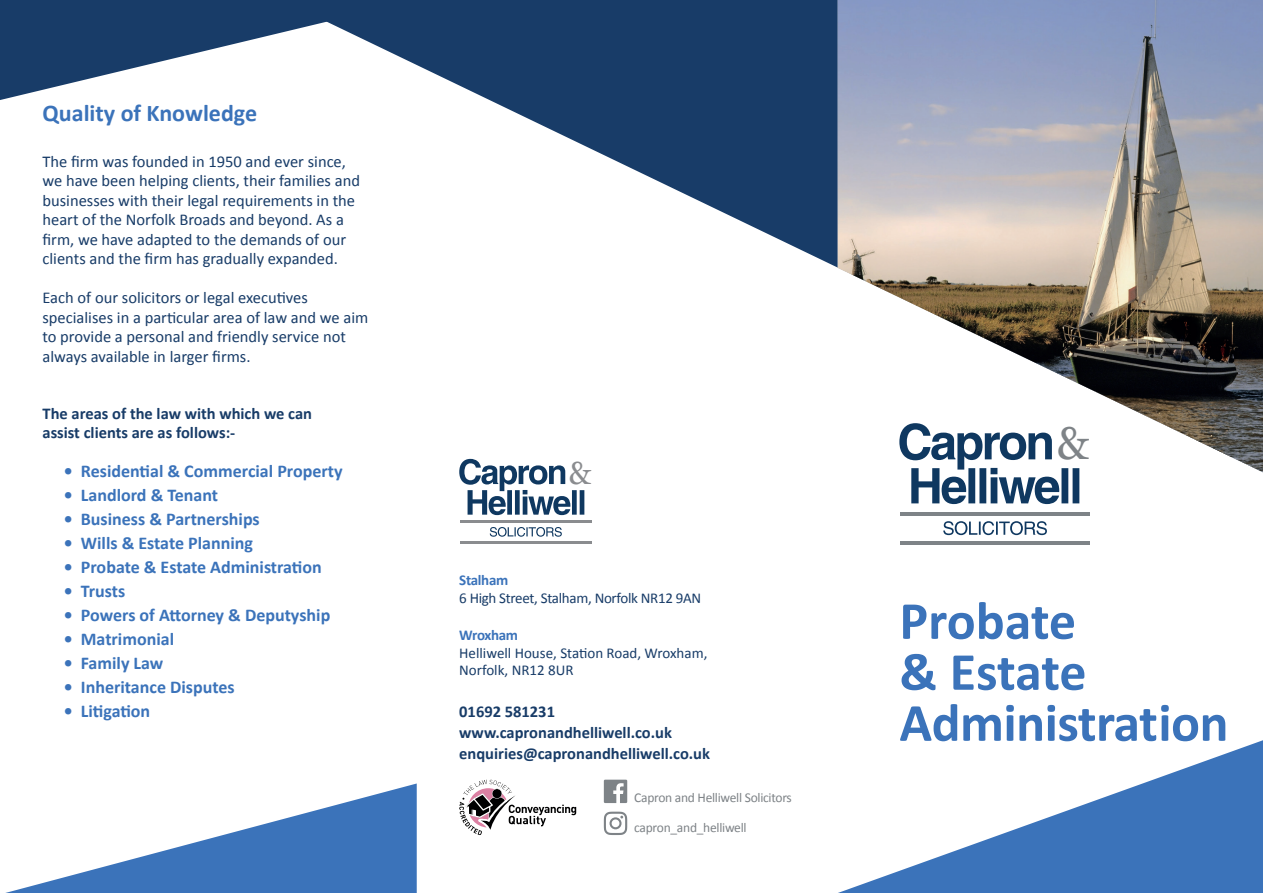
<style>
.page{position:relative;width:1263px;height:893px;background:#fff}
.page>*{position:absolute;margin:0;border:0;box-sizing:border-box;transform-origin:0 0}
.t1{font:700 54px/51px "Calibri";letter-spacing:-.01em;color:#3b73ba}
.t2{font:46.05px "Georgia";color:#7e8387}
.t3{font:31.95px "Georgia";color:#8a8c8f}
.t4{font:700 24px "Calibri";color:#3b73ba}
.t5{font:700 18px "Calibri";color:#3b73ba}
.t6{font:16.5px/19.5px "Calibri";color:#183c68}
.t7{font:700 16.5px/21px "Calibri";color:#183c68}
.t8{font:15px/17.4px "Calibri";letter-spacing:-.01em;color:#183c68}
.t9{font:700 15px "Calibri";letter-spacing:-.02em;color:#3b73ba}
.t10{font:13.5px/29.5px "Calibri";letter-spacing:-.02em;color:#7e8387}
</style>
<div class="page">
<svg style="left:417px;top:0;width:421px;height:459px"></svg>
<svg style="left:911px;top:472px;width:168px;height:32px"></svg>
<svg style="left:943px;top:521px;width:104px;height:14px"></svg>
<hr style="left:900px;top:512px;width:189px;height:3px;background:#7e8387">
<hr style="left:900px;top:541px;width:189px;height:3px;background:#7e8387">
<svg style="left:459px;top:780px;width:117px;height:55px"></svg>
<svg style="left:459px;top:459px;width:125px;height:56px"></svg>
<svg style="left:490px;top:527px;width:72px;height:10px"></svg>
<hr style="left:460px;top:521px;width:131px;height:2px;background:#8a8c8f">
<hr style="left:460px;top:541px;width:131px;height:2px;background:#8a8c8f">
<svg style="left:838px;top:740px;width:425px;height:153px"></svg>
<svg style="left:0;top:0;width:417px;height:100px"></svg>
<svg style="left:5px;top:783px;width:412px;height:110px"></svg>
<img style="left:838px;top:0;width:425px;height:457px">
<img style="left:1195px;top:440px;width:68px;height:32px">
<svg style="left:604px;top:780px;width:23px;height:23px"></svg>
<svg style="left:604px;top:812px;width:23px;height:23px"></svg>
<h3 class="t4" style="left:43px;top:98px;width:216px">Quality of Knowledge</h3>
<p class="t6" style="left:43px;top:151px;width:319px">The firm was founded in 1950 and ever since, we have been helping clients, their families and businesses with their legal requirements in the heart of the Norfolk Broads and beyond. As a firm, we have adapted to the demands of our clients and the firm has gradually expanded.</p>
<p class="t6" style="left:43px;top:287px;width:327px">Each of our solicitors or legal executives specialises in a particular area of law and we aim to provide a personal and friendly service not always available in larger firms.</p>
<p class="t7" style="left:43px;top:403px;width:271px;line-height:19.5px">The areas of the law with which we can assist clients are as follows:-</p>
<p class="t5" style="left:64px;top:460px;width:280px">• Residential &amp; Commercial Property</p>
<p class="t5" style="left:64px;top:484px;width:156px">• Landlord &amp; Tenant</p>
<p class="t5" style="left:64px;top:508px;width:198px">• Business &amp; Partnerships</p>
<p class="t5" style="left:64px;top:532px;width:191px">• Wills &amp; Estate Planning</p>
<p class="t5" style="left:64px;top:556px;width:260px">• Probate &amp; Estate Administration</p>
<p class="t5" style="left:64px;top:580px;width:63px">• Trusts</p>
<p class="t5" style="left:64px;top:604px;width:268px">• Powers of Attorney &amp; Deputyship</p>
<p class="t5" style="left:64px;top:628px;width:112px">• Matrimonial</p>
<p class="t5" style="left:64px;top:652px;width:101px">• Family Law</p>
<p class="t5" style="left:64px;top:676px;width:172px">• Inheritance Disputes</p>
<p class="t5" style="left:64px;top:700px;width:88px">• Litigation</p>
<h3 class="t3" style="left:569px;top:455px;width:24px">&amp;</h3>
<p class="t9" style="left:459px;top:571px;width:51px">Stalham</p>
<p class="t8" style="left:459px;top:589px;width:243px">6 High Street, Stalham, Norfolk NR12 9AN</p>
<p class="t9" style="left:459px;top:626px;width:60px">Wroxham</p>
<p class="t8" style="left:459px;top:643px;width:250px">Helliwell House, Station Road, Wroxham,<br>Norfolk, NR12 8UR</p>
<p class="t7" style="left:459px;top:701px;width:252px">01692 581231 www.capronandhelliwell.co.uk enquiries@capronandhelliwell.co.uk</p>
<p class="t10" style="left:634px;top:782px;width:159px">Capron and Helliwell Solicitors capron_and_helliwell</p>
<h2 class="t2" style="left:1057px;top:417px;width:34px">&amp;</h2>
<h1 class="t1" style="left:899px;top:593px;width:331px">Probate<br>&amp; Estate<br>Administration</h1>
</div>
